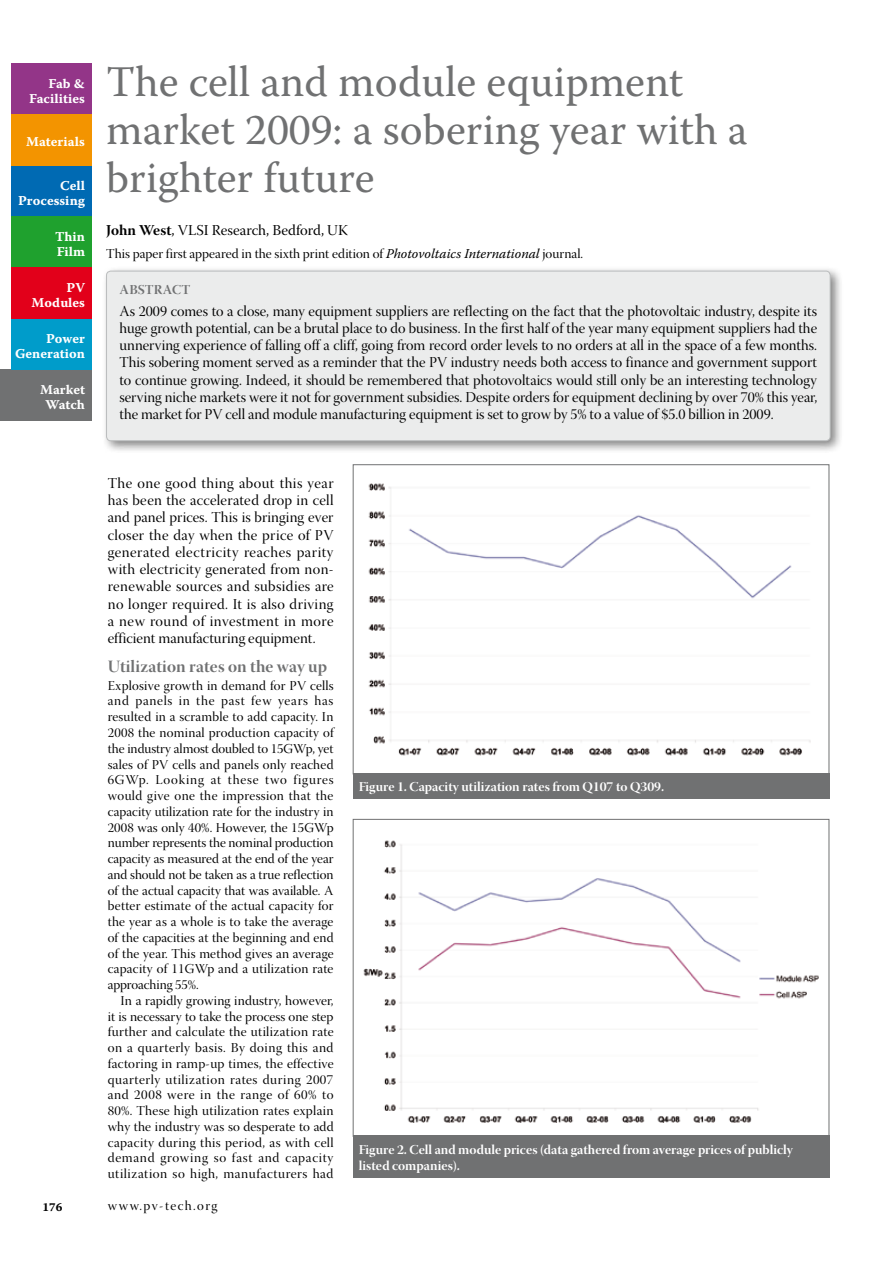
<style>
.page{position:relative;width:893px;height:1263px;background:#fff}
.page>*{position:absolute;margin:0;border:0;box-sizing:border-box;transform-origin:0 0}
.t1{font:43.5px/48px "Warnock Pro";color:#707172}
.t2{font:17.25px "Warnock Pro Bold Disp";letter-spacing:.005em;color:#707172}
.t3{font:15px/17.2px "Warnock Pro Disp";color:#000;text-align:justify}
.t4{font:15px "Warnock Pro Subh";color:#000}
.t5{font:13.5px/15.8px "Warnock Pro Disp";letter-spacing:.015em;color:#000;text-align:justify}
.t6{font:13.5px/15.8px "Warnock Pro Bold Disp";color:#fff}
.t7{font:13.5px/15px "Warnock Pro Bold Capt";color:#fff;text-align:right}
.t8{font:13.5px "Warnock Pro Disp";letter-spacing:.1em;color:#000}
.t9{font:13.5px "Warnock Pro Bold Disp";letter-spacing:.02em;color:#707172}
.t10{font:12px "Warnock Pro Bold Capt";color:#000}
.s1{font-family:"Warnock Pro Bold Subh"}
.s2{font-family:"Warnock Pro";font-style:italic}
</style>
<div class="page">
<div style="left:0;top:370px;width:91px;height:51px;background:#707172"></div>
<div style="left:11px;top:166px;width:80px;height:51px;background:#006ab3"></div>
<div style="left:11px;top:64px;width:80px;height:51px;background:#933588"></div>
<div style="left:11px;top:217px;width:80px;height:51px;background:#1fa12e"></div>
<div style="left:11px;top:115px;width:80px;height:51px;background:#f39400"></div>
<div style="left:11px;top:319px;width:80px;height:51px;background:#009cca"></div>
<div style="left:11px;top:268px;width:80px;height:51px;background:#e2001a"></div>
<div style="left:101px;top:266px;width:742px;height:188px;background:#000;opacity:.5"></div>
<div style="left:107px;top:271px;width:723px;height:170px;background:#ebecec;border-radius:4px"></div>
<div style="left:106px;top:271px;width:724px;height:170px;border:1px solid #bbbdbe;border-radius:4px"></div>
<img style="left:368px;top:483px;width:443px;height:273px">
<div style="left:353px;top:773px;width:476px;height:25px;background:#707172"></div>
<img style="left:363px;top:840px;width:456px;height:283px">
<div style="left:353px;top:1135px;width:476px;height:43px;background:#707172"></div>
<p class="t7" style="left:29px;top:75px;width:57px">Fab &amp;<br>Facilities</p>
<p class="t7" style="left:26px;top:134px;width:60px">Materials</p>
<p class="t7" style="left:18px;top:178px;width:68px">Cell<br>Processing</p>
<p class="t7" style="left:55px;top:229px;width:31px;text-align:left">Thin<br>Film</p>
<p class="t7" style="left:32px;top:280px;width:55px">PV<br>Modules</p>
<p class="t7" style="left:15px;top:331px;width:72px">Power<br>Generation</p>
<p class="t7" style="left:40px;top:382px;width:46px;text-align:center">Market<br>Watch</p>
<h1 class="t1" style="left:106px;top:57px;width:643px">The cell and module equipment market 2009: a sobering year with a brighter future</h1>
<p class="t4" style="left:106px;top:222px;width:243px"><span class="s1">John West</span>, VLSI Research, Bedford, UK</p>
<p class="t5" style="left:106px;top:248px;width:478px">This paper first appeared in the sixth print edition of <span class="s2">Photovoltaics International</span> journal.</p>
<p class="t9" style="left:120px;top:281px;width:72px">Abstract</p>
<p class="t3" style="left:120px;top:304px;width:699px">As 2009 comes to a close, many equipment suppliers are reflecting on the fact that the photovoltaic industry, despite its huge growth potential, can be a brutal place to do business. In the first half of the year many equipment suppliers had the unnerving experience of falling off a cliff, going from record order levels to no orders at all in the space of a few months.<br>This sobering moment served as a reminder that the PV industry needs both access to finance and government support to continue growing. Indeed, it should be remembered that photovoltaics would still only be an interesting technology serving niche markets were it not for government subsidies. Despite orders for equipment declining by over 70% this year, the market for PV cell and module manufacturing equipment is set to grow by 5% to a value of $5.0 billion in 2009.</p>
<p class="t3" style="left:108px;top:476px;width:227px">The one good thing about this year has been the accelerated drop in cell and panel prices. This is bringing ever closer the day when the price of PV generated electricity reaches parity with electricity generated from non&shy;renewable sources and subsidies are no longer required. It is also driving a new round of investment in more efficient manufacturing equipment.</p>
<p class="t2" style="left:108px;top:656px;width:221px">Utilization rates on the way up</p>
<p class="t5" style="left:108px;top:679px;width:227px">Explosive growth in demand for PV cells and panels in the past few years has resulted in a scramble to add capacity. In 2008 the nominal production capacity of the industry almost doubled to 15GWp, yet sales of PV cells and panels only reached 6GWp. Looking at these two figures would give one the impression that the capacity utilization rate for the industry in 2008 was only 40%. However, the 15GWp number represents the nominal production capacity as measured at the end of the year and should not be taken as a true reflection of the actual capacity that was available. A better estimate of the actual capacity for the year as a whole is to take the average of the capacities at the beginning and end of the year. This method gives an average capacity of 11GWp and a utilization rate approaching 55%.</p>
<p class="t5" style="left:108px;top:994px;width:227px;text-indent:13px">In a rapidly growing industry, however, it is necessary to take the process one step further and calculate the utilization rate on a quarterly basis. By doing this and factoring in ramp-up times, the effective quarterly utilization rates during 2007 and 2008 were in the range of 60% to 80%. These high utilization rates explain why the industry was so desperate to add capacity during this period, as with cell demand growing so fast and capacity utilization so high, manufacturers had</p>
<p class="t6" style="left:359px;top:778px;width:307px">Figure 1. Capacity utilization rates from Q107 to Q309.</p>
<p class="t6" style="left:359px;top:1141px;width:436px">Figure 2. Cell and module prices (data gathered from average prices of publicly listed companies).</p>
<p class="t10" style="left:43px;top:1200px;width:22px">176</p>
<p class="t8" style="left:108px;top:1198px;width:111px">www.pv-tech.org</p>
</div>
